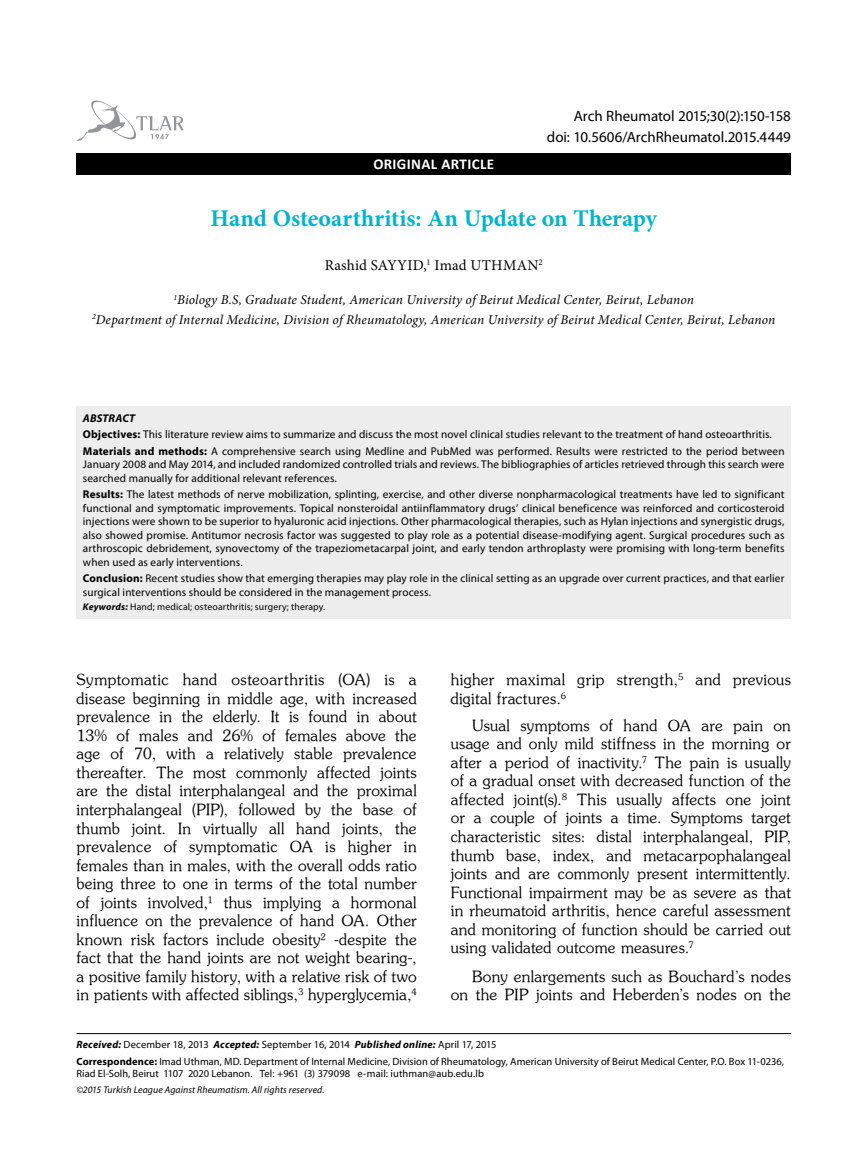
<style>
.page{position:relative;width:859px;height:1170px;background:#fff}
.page>*{position:absolute;margin:0;border:0;box-sizing:border-box;transform-origin:0 0}
.t1{font:700 24px "Minion Pro";color:#00b5cc}
.t2{font:15.45px/18.6px "Souvenir Turk";letter-spacing:.015em;color:#000;text-align:justify}
.t3{font:15px "Myriad Pro";letter-spacing:-.005em;color:#000}
.t4{font:15px "Minion Pro";letter-spacing:.015em;color:#000}
.t5{font:700 15px "Calibri";letter-spacing:.02em;color:#fff}
.t6{font:italic 13.5px/19.5px "Minion Pro";letter-spacing:.01em;color:#000;text-align:center}
.t7{font:11.25px/13.5px "Myriad Pro";letter-spacing:.01em;color:#000}
.t8{font:10.5px/16.8px "Myriad Pro";letter-spacing:.005em;color:#000}
.t9{font:italic 9.75px "Myriad Pro";letter-spacing:.01em;color:#000}
.t10{font:9.75px "Myriad Pro";letter-spacing:.015em;color:#000}
.s1{font-weight:700;font-style:italic}
.s2{font-weight:700}
</style>
<div class="page">
<div style="left:77px;top:153px;width:714px;height:21px;background:#000"></div>
<svg style="left:76px;top:100px;width:108px;height:41px"></svg>
<hr style="left:77px;top:1033px;width:714px;height:1px;background:#000">
<div style="left:77px;top:407px;width:714px;height:212px;background:#ededee"></div>
<p class="t3" style="left:574px;top:107px;width:219px">Arch Rheumatol 2015;30(2):150-158</p>
<p class="t5" style="left:373px;top:155px;width:122px">ORIGINAL ARTICLE</p>
<p class="t3" style="left:547px;top:127px;width:246px">doi: 10.5606/ArchRheumatol.2015.4449</p>
<h1 class="t1" style="left:210px;top:201px;width:448px">Hand Osteoarthritis: An Update on Therapy</h1>
<p class="t4" style="left:325px;top:255px;width:219px">Rashid SAYYID,<sup>1</sup> Imad UTHMAN<sup>2</sup></p>
<p class="t6" style="left:92px;top:290px;width:685px"><sup>1</sup>Biology B.S, Graduate Student, American University of Beirut Medical Center, Beirut, Lebanon<br><sup>2</sup>Department of Internal Medicine, Division of Rheumatology, American University of Beirut Medical Center, Beirut, Lebanon</p>
<p class="t7" style="left:83px;top:409px;width:703px;line-height:16.5px"><span class="s1">ABSTRACT<br></span><span class="s2">Objectives:</span> This literature review aims to summarize and discuss the most novel clinical studies relevant to the treatment of hand osteoarthritis.<br><span class="s2">Materials and methods:</span> A comprehensive search using Medline and PubMed was performed. Results were restricted to the period between</p>
<p class="t7" style="left:83px;top:457px;width:703px">January 2008 and May 2014, and included randomized controlled trials and reviews. The bibliographies of articles retrieved through this search were searched manually for additional relevant references.</p>
<p class="t7" style="left:83px;top:487px;width:703px;text-align:justify"><span class="s2">Results:</span> The latest methods of nerve mobilization, splinting, exercise, and other diverse nonpharmacological treatments have led to significant functional and symptomatic improvements. Topical nonsteroidal antiinflammatory drugs’ clinical beneficence was reinforced and corticosteroid injections were shown to be superior to hyaluronic acid injections. Other pharmacological therapies, such as Hylan injections and synergistic drugs, also showed promise. Antitumor necrosis factor was suggested to play role as a potential disease-modifying agent. Surgical procedures such as arthroscopic debridement, synovectomy of the trapeziometacarpal joint, and early tendon arthroplasty were promising with long-term benefits when used as early interventions.</p>
<p class="t7" style="left:83px;top:571px;width:703px"><span class="s2">Conclusion:</span> Recent studies show that emerging therapies may play role in the clinical setting as an upgrade over current practices, and that earlier surgical interventions should be considered in the management process.</p>
<p class="t10" style="left:83px;top:601px;width:244px"><span class="s1">Keywords:</span> Hand; medical; osteoarthritis; surgery; therapy.</p>
<p class="t2" style="left:77px;top:669px;width:342px">Symptomatic hand osteoarthritis (OA) is a disease beginning in middle age, with increased prevalence in the elderly. It is found in about 13% of males and 26% of females above the age of 70, with a relatively stable prevalence thereafter. The most commonly affected joints are the distal interphalangeal and the proximal interphalangeal (PIP), followed by the base of thumb joint. In virtually all hand joints, the prevalence of symptomatic OA is higher in females than in males, with the overall odds ratio being three to one in terms of the total number of joints involved,<sup>1</sup> thus implying a hormonal influence on the prevalence of hand OA. Other known risk factors include obesity<sup>2</sup> -despite the fact that the hand joints are not weight bearing-, a positive family history, with a relative risk of two in patients with affected siblings,<sup>3</sup> hyperglycemia,<sup>4</sup></p>
<p class="t2" style="left:451px;top:669px;width:342px">higher maximal grip strength,<sup>5</sup> and previous digital fractures.<sup>6</sup></p>
<p class="t2" style="left:451px;top:715px;width:342px;text-indent:21px">Usual symptoms of hand OA are pain on usage and only mild stiffness in the morning or after a period of inactivity.<sup>7</sup> The pain is usually of a gradual onset with decreased function of the affected joint(s).<sup>8</sup> This usually affects one joint or a couple of joints a time. Symptoms target characteristic sites: distal interphalangeal, PIP, thumb base, index, and metacarpophalangeal joints and are commonly present intermittently.<br>Functional impairment may be as severe as that in rheumatoid arthritis, hence careful assessment and monitoring of function should be carried out using validated outcome measures.<sup>7</sup></p>
<p class="t2" style="left:451px;top:966px;width:342px;text-align:right">Bony enlargements such as Bouchard’s nodes on the PIP joints and Heberden’s nodes on the</p>
<p class="t8" style="left:77px;top:1035px;width:709px"><span class="s1">Received:</span> December 18, 2013 <span class="s1">Accepted:</span> September 16, 2014 <span class="s1">Published online:</span> April 17, 2015<br><span class="s2">Correspondence:</span> Imad Uthman, MD. Department of Internal Medicine, Division of Rheumatology, American University of Beirut Medical Center, P.O. Box 11-0236,</p>
<p class="t8" style="left:77px;top:1065px;width:409px">Riad El-Solh, Beirut 1107 2020 Lebanon. Tel: +961 (3) 379098 e-mail: iuthman@aub.edu.lb</p>
<p class="t9" style="left:77px;top:1083px;width:250px">©2015 Turkish League Against Rheumatism. All rights reserved.</p>
</div>
